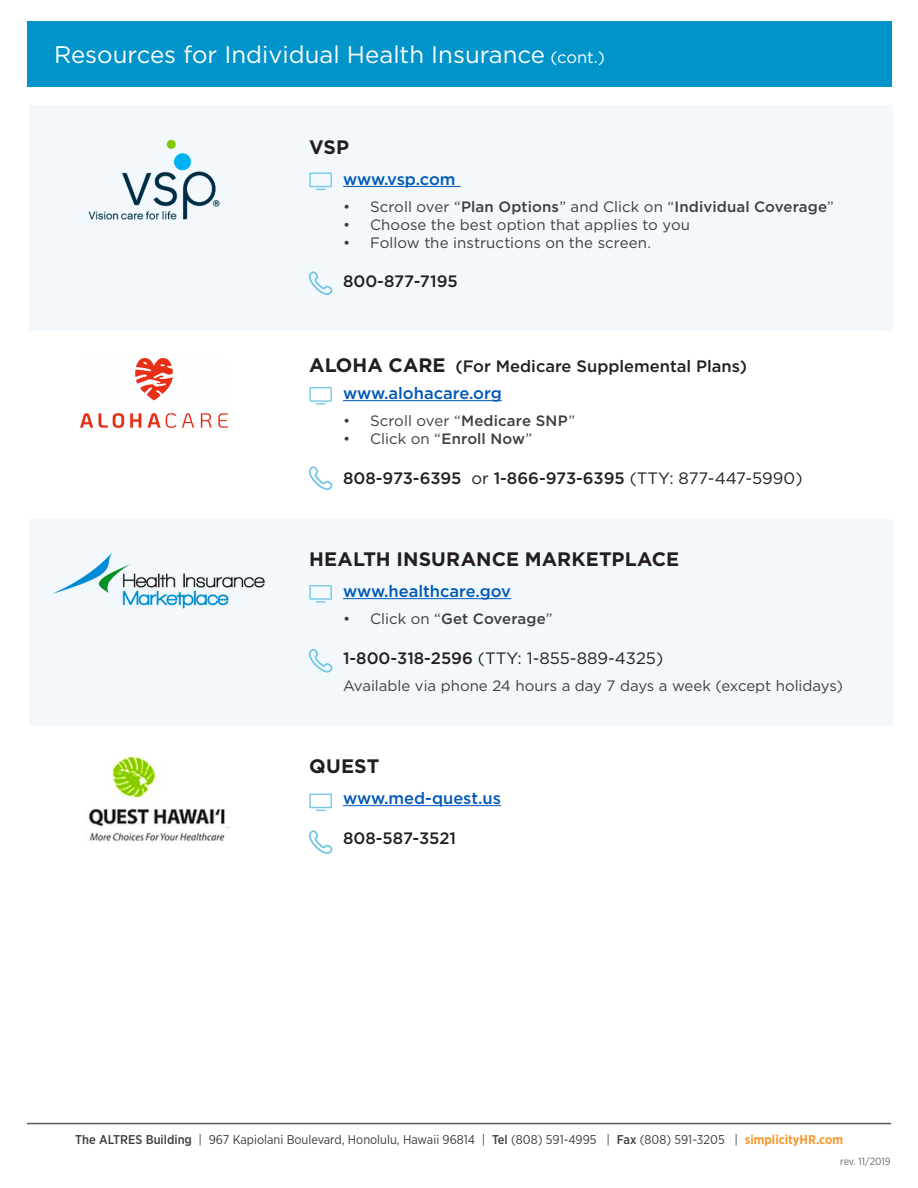
<style>
.page{position:relative;width:918px;height:1188px;background:#fff}
.page>*{position:absolute;margin:0;border:0;box-sizing:border-box;transform-origin:0 0}
.t1{font:24px "Gotham";color:#fff}
.t2{font:700 19.5px "Gotham";letter-spacing:.005em;color:#231f20}
.t3{font:500 16.5px/27px "Gotham";color:#231f20}
.t4{font:500 16.5px "Gotham";color:#0058b8}
.t5{font:16.5px "Gotham";color:#231f20}
.t6{font:15px "Gotham";color:#3e3e3f}
.t7{font:500 15px "Gotham";letter-spacing:.005em;color:#3e3e3f}
.t8{font:12.75px "Gotham Narrow";color:#3e3e3f}
.t9{font:10.5px "Gotham Narrow";letter-spacing:-.005em;color:#6c6d70}
.s1{font-size:16.5px}
.s2{font-weight:400}
.s3{font-weight:700;font-size:19.5px}
.s4{color:#0058b8}
.s5{font-weight:500}
.s6{font-weight:700;color:#f69a32}
</style>
<div class="page">
<div style="left:29px;top:519px;width:864px;height:206px;background:#f2f8fc"></div>
<div style="left:29px;top:105px;width:864px;height:226px;background:#f2f8fc"></div>
<img style="left:88px;top:139px;width:132px;height:81px">
<img style="left:80px;top:358px;width:148px;height:70px">
<hr style="left:27px;top:1123px;width:864px;height:1px;background:#57585a">
<hr style="left:343px;top:186px;width:118px;height:1px;background:#0058b8">
<hr style="left:343px;top:400px;width:159px;height:1px;background:#0058b8">
<hr style="left:343px;top:598px;width:168px;height:1px;background:#0058b8">
<hr style="left:343px;top:805px;width:158px;height:1px;background:#0058b8">
<img style="left:53px;top:553px;width:212px;height:56px">
<img style="left:88px;top:755px;width:141px;height:86px">
<svg style="left:309px;top:173px;width:23px;height:17px"></svg>
<svg style="left:309px;top:271px;width:24px;height:24px"></svg>
<svg style="left:309px;top:387px;width:23px;height:18px"></svg>
<svg style="left:309px;top:466px;width:24px;height:24px"></svg>
<svg style="left:309px;top:585px;width:23px;height:18px"></svg>
<svg style="left:309px;top:648px;width:24px;height:25px"></svg>
<svg style="left:309px;top:794px;width:23px;height:17px"></svg>
<svg style="left:309px;top:830px;width:24px;height:24px"></svg>
<div style="left:27px;top:22px;width:864px;height:65px;background:#0094ca"></div>
<h1 class="t1" style="left:54px;top:39px;width:553px">Resources for Individual Health Insurance <span class="s1">(cont.)</span></h1>
<h2 class="t2" style="left:309px;top:134px;width:41px">VSP</h2>
<p class="t4" style="left:343px;top:168px;width:114px">www.vsp.com</p>
<p class="t7" style="left:343px;top:197px;width:492px"><span class="s2">• Scroll over “</span>Plan Options<span class="s2">” and Click on “</span>Individual Coverage<span class="s2">”</span></p>
<p class="t6" style="left:343px;top:215px;width:349px">• Choose the best option that applies to you</p>
<p class="t6" style="left:343px;top:233px;width:310px">• Follow the instructions on the screen.</p>
<p class="t3" style="left:343px;top:268px;width:116px">800-877-7195</p>
<p class="t3" style="left:343px;top:352px;width:406px;text-indent:-34px"><span class="s3">ALOHA CARE</span> (For Medicare Supplemental Plans) <span class="s4">www.alohacare.org</span></p>
<p class="t6" style="left:343px;top:411px;width:234px">• Scroll over “<span class="s5">Medicare SNP</span>”</p>
<p class="t6" style="left:343px;top:429px;width:191px">• Click on “<span class="s5">Enroll Now</span>”</p>
<p class="t3" style="left:343px;top:464px;width:461px">808-973-6395 <span class="s2">or</span> 1-866-973-6395 <span class="s2">(TTY: 877-447-5990)</span></p>
<h2 class="t2" style="left:309px;top:547px;width:371px">HEALTH INSURANCE MARKETPLACE</h2>
<p class="t4" style="left:343px;top:580px;width:170px">www.healthcare.gov</p>
<p class="t7" style="left:343px;top:609px;width:211px"><span class="s2">• Click on “</span>Get Coverage<span class="s2">”</span></p>
<p class="t5" style="left:343px;top:647px;width:322px"><span class="s5">1-800-318-2596</span> (TTY: 1-855-889-4325)</p>
<p class="t6" style="left:343px;top:676px;width:502px">Available via phone 24 hours a day 7 days a week (except holidays)</p>
<h2 class="t2" style="left:309px;top:754px;width:72px">QUEST</h2>
<p class="t4" style="left:343px;top:787px;width:160px">www.med-quest.us</p>
<p class="t3" style="left:343px;top:824px;width:114px">808-587-3521</p>
<p class="t8" style="left:75px;top:1132px;width:769px"><span class="s5">The ALTRES Building</span> | 967 Kapiolani Boulevard, Honolulu, Hawaii 96814 | <span class="s5">Tel</span> (808) 591-4995 | <span class="s5">Fax</span> (808) 591-3205 | <span class="s6">simplicityHR.com</span></p>
<p class="t9" style="left:840px;top:1154px;width:52px">rev. 11/2019</p>
</div>
